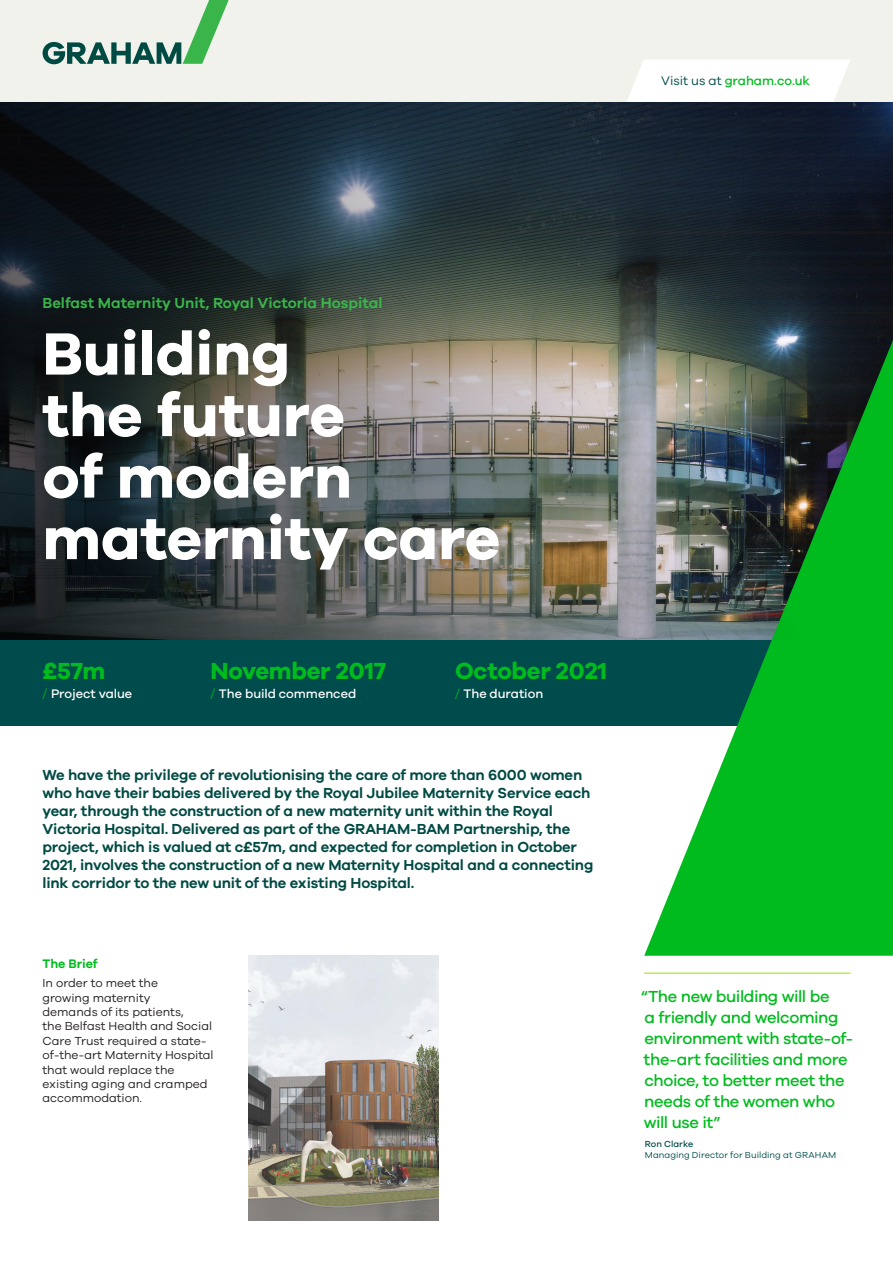
<style>
.page{position:relative;width:893px;height:1263px;background:#fff}
.page>*{position:absolute;margin:0;border:0;box-sizing:border-box;transform-origin:0 0}
.t1{font:700 61.5px "Galano Grotesque";color:#fff}
.Factoids{font:700 24px "Galano Grotesque";letter-spacing:-.01em;color:#00bb1e}
.t2{font:500 16.5px/21px "Galano Grotesque";letter-spacing:-.025em;color:#00bb1e}
.t3{font:600 15px/18px "Galano Grotesque";letter-spacing:-.01em;color:#004a44}
.t4{font:600 15px "Galano Grotesque";color:#3ab54a}
.t5{font:500 12.75px "Galano Grotesque";letter-spacing:-.005em;color:#fff}
.Body{font:500 12.75px "Galano Grotesque";letter-spacing:-.01em;color:#00bb1e}
.t6{font:600 12.75px "Galano Grotesque";letter-spacing:-.005em;color:#00bb1e}
.t7{font:12px/14.4px "Galano Grotesque";color:#231f20}
.t8{font:9px "Galano Grotesque";letter-spacing:.01em;color:#004b4b}
.t9{font:500 9px "Galano Grotesque";letter-spacing:.005em;color:#004b4b}
.s1{font-weight:400;color:#004b4b}
.s2{font-weight:400;color:#00bb1e}
</style>
<div class="page">
<div style="left:0;top:0;width:893px;height:102px;background:#f2f2ec"></div>
<svg style="left:627px;top:60px;width:223px;height:42px;background:#fefefd"></svg>
<div style="left:0;top:640px;width:893px;height:85px;background:#004b4b"></div>
<svg style="left:644px;top:640px;width:249px;height:316px;fill:#00bb1e"></svg>
<img style="left:249px;top:956px;width:189px;height:264px">
<hr style="left:644px;top:973px;width:206px;height:1px;background:#9be100">
<img style="left:0;top:102px;width:893px;height:538px">
<svg style="left:43px;top:0;width:186px;height:64px"></svg>
<p class="Body" style="left:661px;top:73px;width:150px"><span class="s1">Visit us at</span> graham.co.uk</p>
<p class="t4" style="left:42px;top:294px;width:341px">Belfast Maternity Unit, Royal Victoria Hospital</p>
<p class="t1" style="left:42px;top:316px;width:249px">Building</p>
<p class="t1" style="left:42px;top:377px;width:304px">the future</p>
<p class="t1" style="left:42px;top:439px;width:311px">of modern</p>
<p class="t1" style="left:42px;top:500px;width:459px">maternity care</p>
<p class="Factoids" style="left:43px;top:656px;width:64px">£57m</p>
<p class="t5" style="left:43px;top:686px;width:91px"><span class="s2">/</span> Project value</p>
<p class="Factoids" style="left:210px;top:656px;width:177px">November 2017</p>
<p class="t5" style="left:210px;top:686px;width:147px"><span class="s2">/</span> The build commenced</p>
<p class="Factoids" style="left:455px;top:656px;width:154px">October 2021</p>
<p class="t5" style="left:455px;top:686px;width:90px"><span class="s2">/</span> The duration</p>
<p class="t3" style="left:42px;top:766px;width:552px">We have the privilege of revolutionising the care of more than 6000 women who have their babies delivered by the Royal Jubilee Maternity Service each year, through the construction of a new maternity unit within the Royal Victoria Hospital. Delivered as part of the GRAHAM-BAM Partnership, the project, which is valued at c£57m, and expected for completion in October 2021, involves the construction of a new Maternity Hospital and a connecting link corridor to the new unit of the existing Hospital.</p>
<h2 class="t6" style="left:43px;top:956px;width:57px">The Brief</h2>
<p class="t7" style="left:43px;top:975px;width:117px">In order to meet the</p>
<p class="t7" style="left:43px;top:990px;width:109px">growing maternity</p>
<p class="t7" style="left:43px;top:1004px;width:142px">demands of its patients,</p>
<p class="t7" style="left:43px;top:1019px;width:173px">the Belfast Health and Social<br>Care Trust required a state&shy;of-the-art Maternity Hospital that would replace the existing aging and cramped accommodation.</p>
<p class="t2" style="left:641px;top:985px;width:214px">“The new building will be<br>a friendly and welcoming environment with state-of&shy;the-art facilities and more choice, to better meet the needs of the women who will use it”</p>
<p class="t9" style="left:645px;top:1138px;width:50px">Ron Clarke</p>
<p class="t8" style="left:645px;top:1149px;width:193px">Managing Director for Building at GRAHAM</p>
</div>
